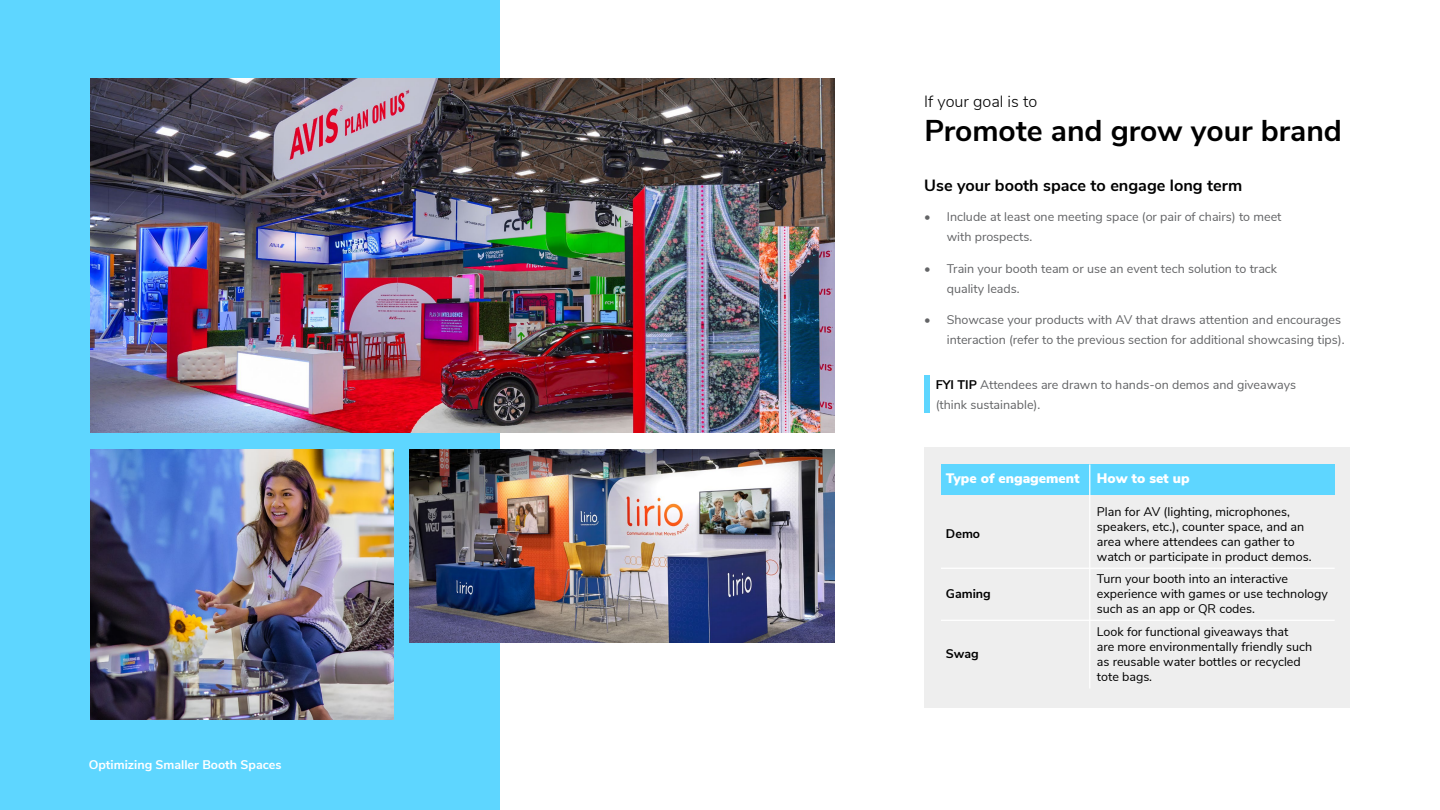
<style>
.page{position:relative;width:1440px;height:810px;background:#fff}
.page>*{position:absolute;margin:0;border:0;box-sizing:border-box;transform-origin:0 0}
.t1{font:700 30px "Nunito Sans";color:#000}
.t2{font:700 16.25px "Nunito Sans";color:#000}
.t3{font:300 16.25px "Nunito Sans";color:#000}
.t4{font:900 13.75px "Nunito Sans";color:#fff}
.t5{font:12.5px/20px "Nunito Sans";color:#636466}
.t6{font:12.5px/15px "Nunito Sans";color:#000}
.t7{font:700 12.5px "Nunito Sans";color:#fff}
.t8{font:700 12.5px "Nunito Sans";color:#000}
.s1{font-weight:700;color:#000}
</style>
<div class="page">
<div style="left:924px;top:448px;width:426px;height:260px;background:#eee"></div>
<div style="left:941px;top:464px;width:394px;height:31px;background:#5ed6ff"></div>
<div style="left:0;top:0;width:500px;height:810px;background:#5ed6ff"></div>
<div style="left:924px;top:375px;width:6px;height:38px;background:#5ed6ff"></div>
<img style="left:90px;top:79px;width:744px;height:353px">
<img style="left:90px;top:449px;width:304px;height:270px">
<img style="left:410px;top:449px;width:424px;height:193px">
<hr style="left:1089px;top:464px;width:1px;height:224px;background:#fff">
<hr style="left:941px;top:568px;width:394px;height:1px;background:#fff">
<hr style="left:941px;top:620px;width:394px;height:1px;background:#fff">
<p class="t7" style="left:89px;top:755px;width:194px">Optimizing Smaller Booth Spaces</p>
<h2 class="t3" style="left:924px;top:90px;width:114px">If your goal is to</h2>
<h1 class="t1" style="left:924px;top:108px;width:419px">Promote and grow your brand</h1>
<h2 class="t2" style="left:924px;top:174px;width:319px">Use your booth space to engage long term</h2>
<p class="t5" style="left:947px;top:206px;width:336px;text-indent:-22px">• Include at least one meeting space (or pair of chairs) to meet with prospects.</p>
<p class="t5" style="left:947px;top:258px;width:332px;text-indent:-22px">• Train your booth team or use an event tech solution to track quality leads.</p>
<p class="t5" style="left:924px;top:309px;width:422px;text-align:right">• Showcase your products with AV that draws attention and encourages interaction (refer to the previous section for additional showcasing tips).</p>
<p class="t5" style="left:936px;top:374px;width:362px"><span class="s1">FYI TIP</span> Attendees are drawn to hands-on demos and giveaways (think sustainable).</p>
<p class="t4" style="left:946px;top:469px;width:245px">Type of engagement How to set up</p>
<p class="t8" style="left:946px;top:525px;width:36px">Demo</p>
<p class="t8" style="left:946px;top:585px;width:46px">Gaming</p>
<p class="t8" style="left:946px;top:645px;width:34px">Swag</p>
<p class="t6" style="left:1097px;top:503px;width:216px">Plan for AV (lighting, microphones, speakers, etc.), counter space, and an area where attendees can gather to watch or participate in product demos.</p>
<p class="t6" style="left:1097px;top:571px;width:233px">Turn your booth into an interactive experience with games or use technology such as an app or QR codes.</p>
<p class="t6" style="left:1097px;top:623px;width:217px">Look for functional giveaways that<br>are more environmentally friendly such as reusable water bottles or recycled tote bags.</p>
</div>
